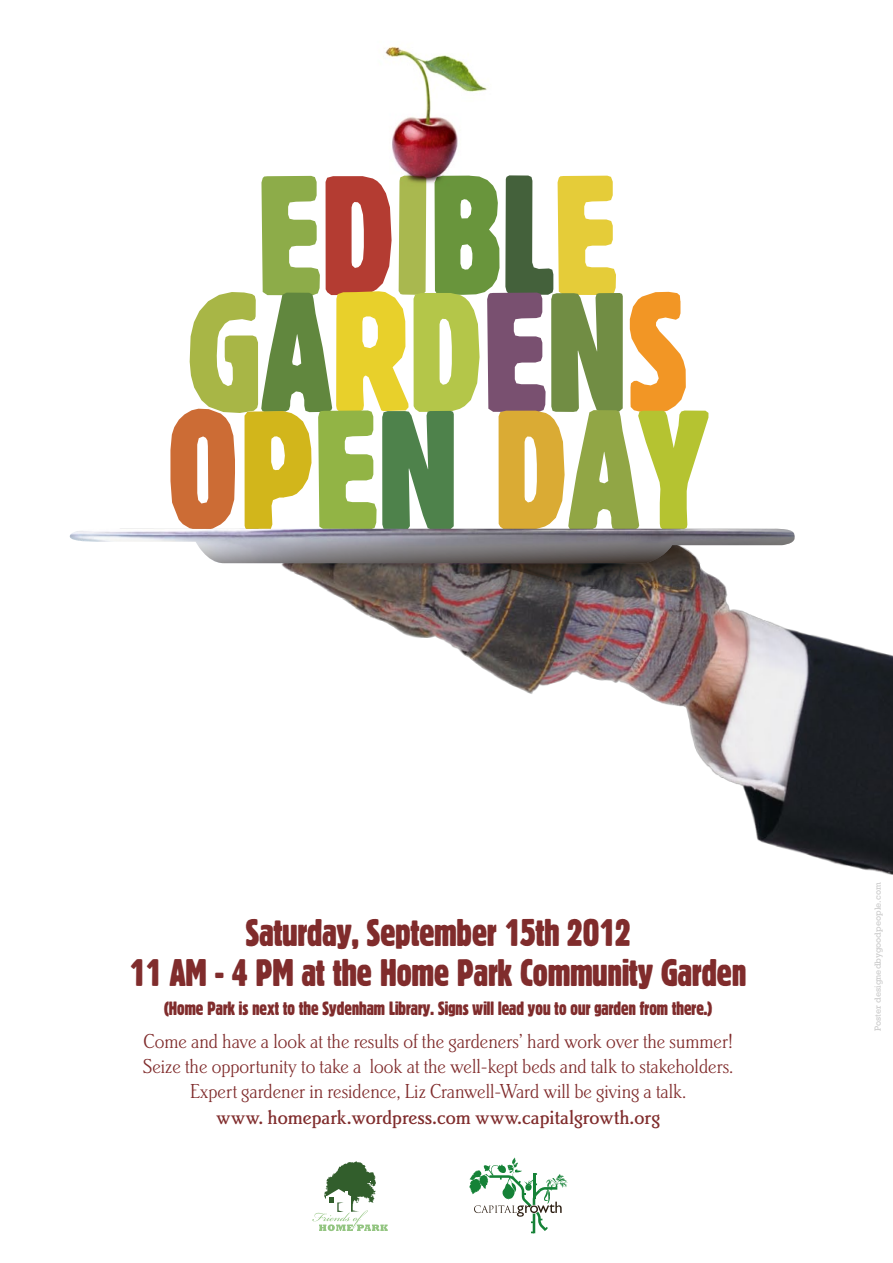
<style>
.page{position:relative;width:893px;height:1263px;background:#fff}
.page>*{position:absolute;margin:0;border:0;box-sizing:border-box;transform-origin:0 0}
.t1{font:36px/40.8px "Block EN";color:#802c2c;text-align:center}
.t2{font:21px/25.2px "Brighton Light Plain";color:#802c2c;text-align:center}
.t3{font:21px "Brighton Medium Plain";color:#802c2c}
.t4{font:18px "Block EN";color:#802c2c}
.t5{font:9px "Rockwell";color:#ccc}
</style>
<div class="page">
<img style="left:69px;top:536px;width:824px;height:339px">
<svg style="left:70px;top:175px;width:725px;height:413px"></svg>
<svg style="left:469px;top:1157px;width:98px;height:77px"></svg>
<svg style="left:312px;top:1161px;width:76px;height:70px"></svg>
<img style="left:365px;top:46px;width:127px;height:161px">
<h1 class="t1" style="left:130px;top:911px;width:618px">Saturday, September 15th 2012<br>11 AM - 4 PM at the Home Park Community Garden</h1>
<p class="t4" style="left:164px;top:998px;width:550px">(Home Park is next to the Sydenham Library. Signs will lead you to our garden from there.)</p>
<p class="t2" style="left:143px;top:1028px;width:592px">Come and have a look at the results of the gardeners’ hard work over the summer!<br>Seize the opportunity to take a look at the well-kept beds and talk to stakeholders.<br>Expert gardener in residence, Liz Cranwell-Ward will be giving a talk.</p>
<p class="t3" style="left:216px;top:1104px;width:445px">www. homepark.wordpress.com www.capitalgrowth.org</p>
<p class="t5" style="left:872px;top:1031px;width:150px;rotate:-90deg">Poster designedbygoodpeople.com</p>
</div>
